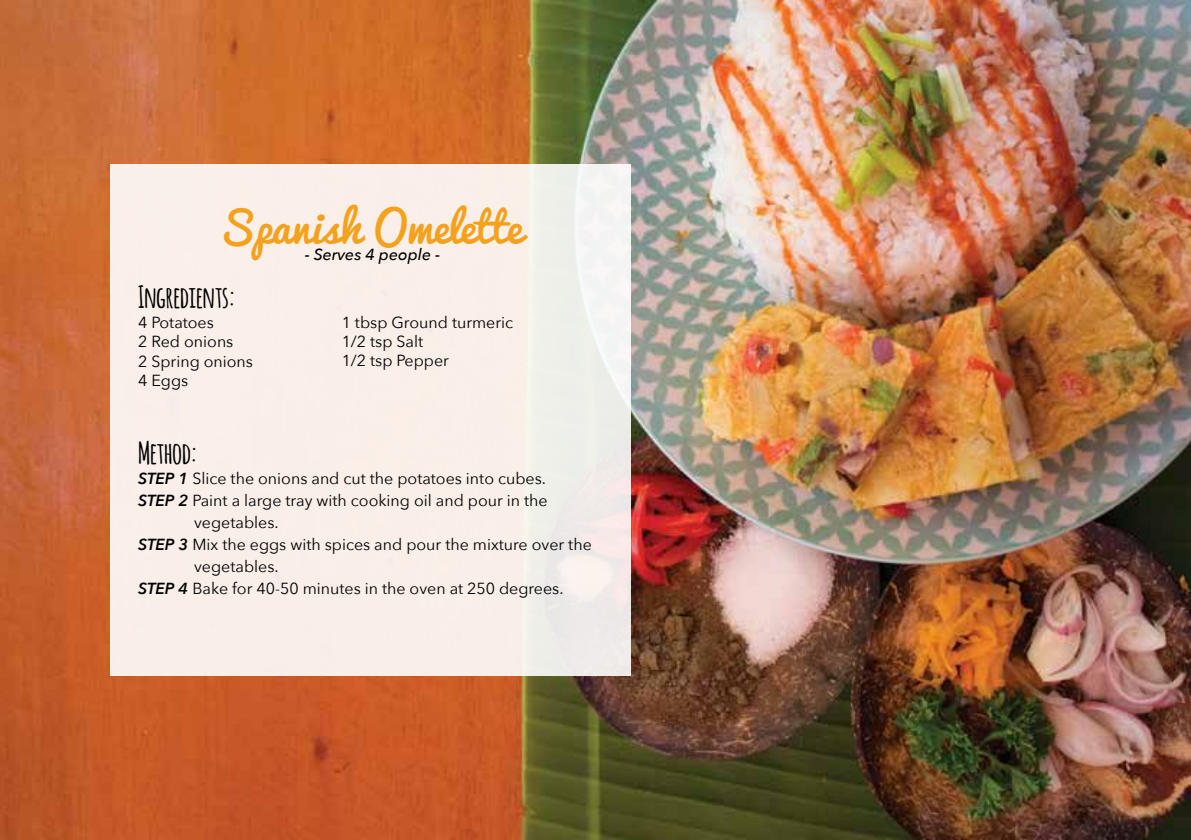
<style>
.page{position:relative;width:1191px;height:840px;background:#fff}
.page>*{position:absolute;margin:0;border:0;box-sizing:border-box;transform-origin:0 0}
.t1{font:42px "Pacifico";color:#f4a21e}
.t2{font:700 30px "Amatic";color:#000}
.t3{font:16px/19.2px "Avenir Next";color:#000}
.t4{font:italic 500 16px "Avenir Next";color:#000}
.s1{font-weight:600;font-style:italic}
</style>
<div class="page">
<img style="left:0;top:0;width:1191px;height:839px">
<div style="left:110px;top:164px;width:520px;height:511px;background:#faefe9"></div>
<h1 class="t1" style="left:219px;top:190px;width:304px">Spanish Omelette</h1>
<p class="t4" style="left:305px;top:241px;width:137px">- Serves 4 people -</p>
<h2 class="t2" style="left:138px;top:275px;width:99px">Ingredients:</h2>
<p class="t3" style="left:138px;top:312px;width:116px">4 Potatoes<br>2 Red onions<br>2 Spring onions<br>4 Eggs</p>
<p class="t3" style="left:342px;top:311px;width:173px">1 tbsp Ground turmeric<br>1/2 tsp Salt<br>1/2 tsp Pepper</p>
<h2 class="t2" style="left:138px;top:431px;width:61px">Method:</h2>
<p class="t3" style="left:138px;top:468px;width:409px"><span class="s1">STEP 1</span> Slice the onions and cut the potatoes into cubes.</p>
<p class="t3" style="left:138px;top:490px;width:411px"><span class="s1">STEP 2</span> Paint a large tray with cooking oil and pour in the</p>
<p class="t3" style="left:194px;top:512px;width:86px">vegetables.</p>
<p class="t3" style="left:138px;top:534px;width:455px"><span class="s1">STEP 3</span> Mix the eggs with spices and pour the mixture over the</p>
<p class="t3" style="left:194px;top:556px;width:86px">vegetables.</p>
<p class="t3" style="left:138px;top:578px;width:427px"><span class="s1">STEP 4</span> Bake for 40-50 minutes in the oven at 250 degrees.</p>
</div>
